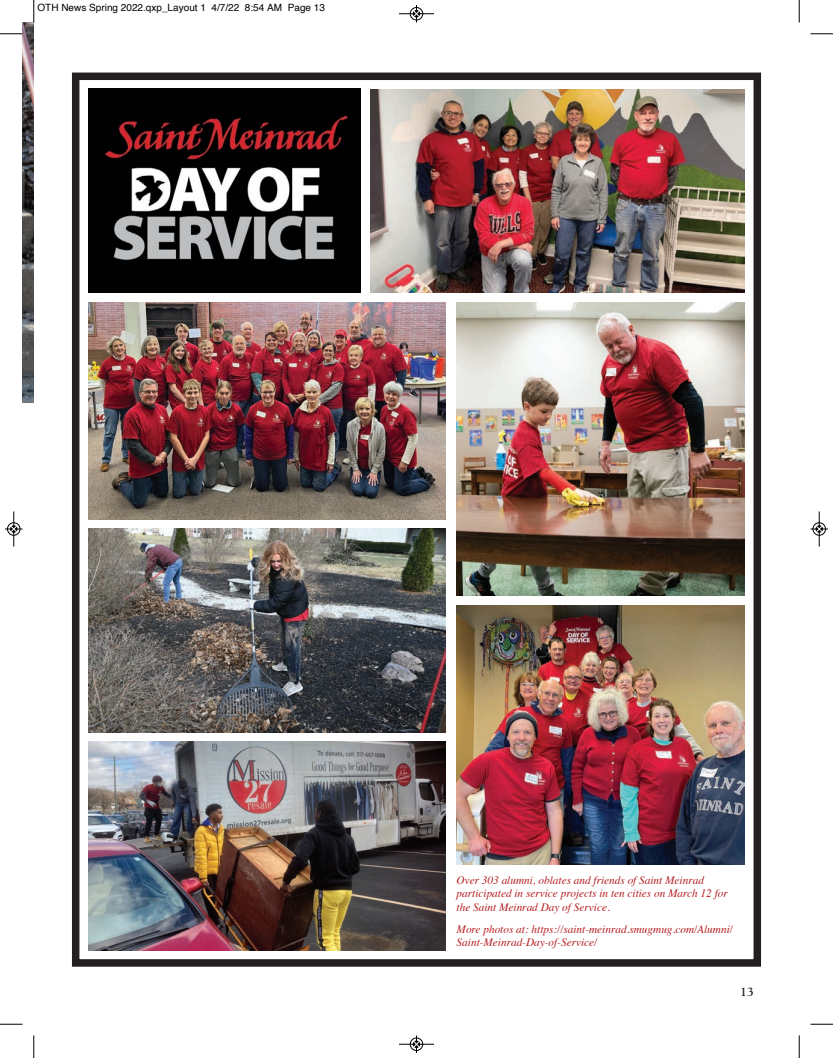
<style>
.page{position:relative;width:833px;height:1058px;background:#fff}
.page>*{position:absolute;margin:0;border:0;box-sizing:border-box;transform-origin:0 0}
.t1{font:700 12.5px "Goudy";color:#231f20}
.t2{font:italic 11.25px/13.5px "Times";color:#b61c20}
.t3{font:10px "Helvetica";color:#000}
</style>
<div class="page">
<img style="left:22px;top:22px;width:12px;height:380px">
<div style="left:72px;top:72px;width:689px;height:894px;border:8px solid #231f20"></div>
<img style="left:370px;top:89px;width:374px;height:204px">
<img style="left:89px;top:89px;width:271px;height:204px">
<img style="left:456px;top:605px;width:288px;height:259px">
<img style="left:89px;top:529px;width:356px;height:203px">
<img style="left:89px;top:303px;width:356px;height:216px">
<img style="left:456px;top:303px;width:288px;height:292px">
<img style="left:89px;top:742px;width:356px;height:208px">
<svg style="left:33px;top:0;width:2px;height:22px"></svg>
<svg style="left:0;top:33px;width:22px;height:2px"></svg>
<svg style="left:798px;top:0;width:2px;height:22px"></svg>
<svg style="left:810px;top:33px;width:22px;height:2px"></svg>
<svg style="left:33px;top:1035px;width:2px;height:23px"></svg>
<svg style="left:0;top:1023px;width:22px;height:2px"></svg>
<svg style="left:798px;top:1035px;width:2px;height:23px"></svg>
<svg style="left:810px;top:1023px;width:22px;height:2px"></svg>
<hr style="left:399px;top:14px;width:35px;height:1px;background:#000">
<div style="left:410px;top:7px;width:13px;height:13px;border:1px solid #000;border-radius:50%"></div>
<svg style="left:413px;top:5px;width:6px;height:17px"></svg>
<hr style="left:399px;top:1044px;width:35px;height:1px;background:#000">
<div style="left:410px;top:1037px;width:13px;height:13px;border:1px solid #000;border-radius:50%"></div>
<svg style="left:413px;top:1035px;width:6px;height:17px"></svg>
<hr style="left:14px;top:511px;width:1px;height:35px;background:#000">
<div style="left:7px;top:522px;width:13px;height:13px;border:1px solid #000;border-radius:50%"></div>
<svg style="left:5px;top:526px;width:17px;height:6px"></svg>
<hr style="left:819px;top:511px;width:1px;height:35px;background:#000">
<div style="left:812px;top:522px;width:13px;height:13px;border:1px solid #000;border-radius:50%"></div>
<svg style="left:810px;top:526px;width:18px;height:6px"></svg>
<p class="t3" style="left:38px;top:4px;width:289px">OTH News Spring 2022.qxp_Layout 1 4/7/22 8:54 AM Page 13</p>
<p class="t2" style="left:456px;top:874px;width:273px">Over 303 alumni, oblates and friends of Saint Meinrad participated in service projects in ten cities on March 12 for the Saint Meinrad Day of Service.</p>
<p class="t2" style="left:456px;top:923px;width:278px">More photos at: https://saint-meinrad.smugmug.com/Alumni/<br>Saint-Meinrad-Day-of-Service/</p>
<p class="t1" style="left:740px;top:986px;width:15px">13</p>
</div>
